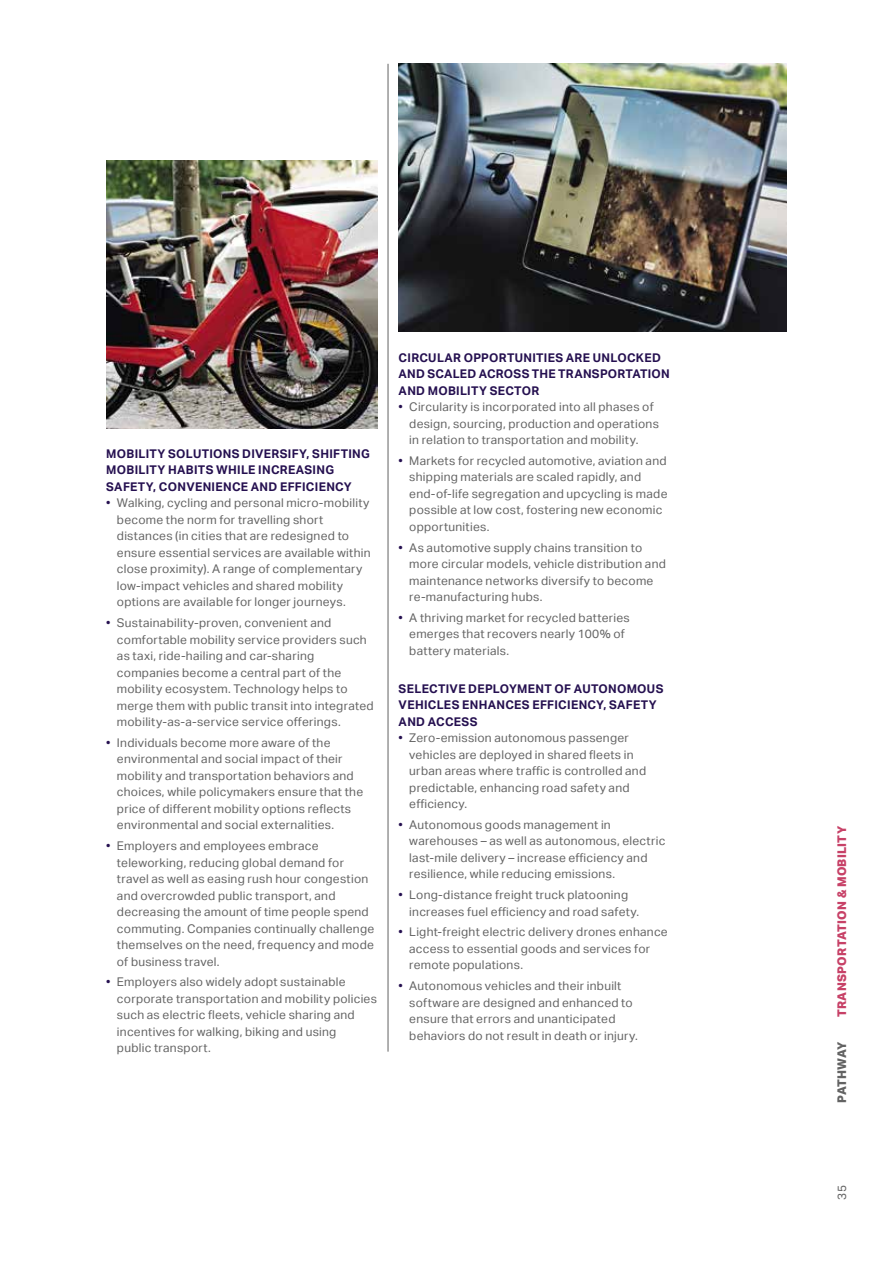
<style>
.page{position:relative;width:893px;height:1263px;background:#fff}
.page>*{position:absolute;margin:0;border:0;box-sizing:border-box;transform-origin:0 0}
.t1{font:12px/16.5px "Aktiv Grotesk";letter-spacing:.02em;color:#636363}
.t2{font:700 12px/16.5px "Aktiv Grotesk";letter-spacing:.025em;color:#251050}
.t3{font:800 12px "Aktiv Grotesk";letter-spacing:.02em;color:#c74167}
.t4{font:800 12px "Aktiv Grotesk";letter-spacing:-.025em;color:#636363}
.s1{color:#251050}
</style>
<div class="page">
<hr style="left:388px;top:64px;width:1px;height:988px;background:#636363">
<img style="left:106px;top:160px;width:271px;height:268px">
<img style="left:399px;top:64px;width:388px;height:268px">
<p class="t2" style="left:106px;top:445px;width:265px">MOBILITY SOLUTIONS DIVERSIFY, SHIFTING<br>MOBILITY HABITS WHILE INCREASING<br>SAFETY, CONVENIENCE AND EFFICIENCY</p>
<p class="t1" style="left:117px;top:495px;width:255px;text-indent:-11px"><span class="s1">•</span> Walking, cycling and personal micro-mobility become the norm for travelling short distances (in cities that are redesigned to ensure essential services are available within close proximity). A range of complementary low-impact vehicles and shared mobility options are available for longer journeys.</p>
<p class="t1" style="left:117px;top:615px;width:258px;text-indent:-11px"><span class="s1">•</span> Sustainability-proven, convenient and comfortable mobility service providers such as taxi, ride-hailing and car-sharing companies become a central part of the mobility ecosystem. Technology helps to merge them with public transit into integrated mobility-as-a-service service offerings.</p>
<p class="t1" style="left:117px;top:734px;width:248px;text-indent:-11px"><span class="s1">•</span> Individuals become more aware of the environmental and social impact of their mobility and transportation behaviors and choices, while policymakers ensure that the price of different mobility options reflects environmental and social externalities.</p>
<p class="t1" style="left:117px;top:838px;width:259px;text-indent:-11px"><span class="s1">•</span> Employers and employees embrace teleworking, reducing global demand for travel as well as easing rush hour congestion and overcrowded public transport, and decreasing the amount of time people spend commuting. Companies continually challenge themselves on the need, frequency and mode of business travel.</p>
<p class="t1" style="left:117px;top:974px;width:262px;text-indent:-11px"><span class="s1">•</span> Employers also widely adopt sustainable corporate transportation and mobility policies such as electric fleets, vehicle sharing and incentives for walking, biking and using<br>public transport.</p>
<p class="t2" style="left:399px;top:349px;width:273px">CIRCULAR OPPORTUNITIES ARE UNLOCKED<br>AND SCALED ACROSS THE TRANSPORTATION<br>AND MOBILITY SECTOR</p>
<p class="t1" style="left:409px;top:399px;width:251px;text-indent:-11px"><span class="s1">•</span> Circularity is incorporated into all phases of design, sourcing, production and operations in relation to transportation and mobility.</p>
<p class="t1" style="left:409px;top:452px;width:260px;text-indent:-11px"><span class="s1">•</span> Markets for recycled automotive, aviation and shipping materials are scaled rapidly, and end-of-life segregation and upcycling is made possible at low cost, fostering new economic opportunities.</p>
<p class="t1" style="left:409px;top:539px;width:258px;text-indent:-11px"><span class="s1">•</span> As automotive supply chains transition to more circular models, vehicle distribution and maintenance networks diversify to become re-manufacturing hubs.</p>
<p class="t1" style="left:409px;top:609px;width:222px;text-indent:-11px"><span class="s1">•</span> A thriving market for recycled batteries emerges that recovers nearly 100% of battery materials.</p>
<p class="t2" style="left:399px;top:680px;width:266px">SELECTIVE DEPLOYMENT OF AUTONOMOUS<br>VEHICLES ENHANCES EFFICIENCY, SAFETY<br>AND ACCESS</p>
<p class="t1" style="left:409px;top:730px;width:238px;text-indent:-11px"><span class="s1">•</span> Zero-emission autonomous passenger vehicles are deployed in shared fleets in urban areas where traffic is controlled and predictable, enhancing road safety and efficiency.</p>
<p class="t1" style="left:409px;top:816px;width:258px;text-indent:-11px"><span class="s1">•</span> Autonomous goods management in warehouses – as well as autonomous, electric last-mile delivery – increase efficiency and resilience, while reducing emissions.</p>
<p class="t1" style="left:409px;top:887px;width:231px;text-indent:-11px"><span class="s1">•</span> Long-distance freight truck platooning increases fuel efficiency and road safety.</p>
<p class="t1" style="left:409px;top:924px;width:260px;text-indent:-11px"><span class="s1">•</span> Light-freight electric delivery drones enhance access to essential goods and services for remote populations.</p>
<p class="t1" style="left:409px;top:978px;width:230px;text-indent:-11px"><span class="s1">•</span> Autonomous vehicles and their inbuilt software are designed and enhanced to ensure that errors and unanticipated behaviors do not result in death or injury.</p>
<p class="t3" style="left:834px;top:1017px;width:193px;rotate:-90deg">TRANSPORTATION &amp; MOBILITY</p>
<p class="t4" style="left:834px;top:1103px;width:63px;rotate:-90deg">PATHWAY</p>
<p class="t1" style="left:834px;top:1200px;width:16px;rotate:-90deg">35</p>
</div>
